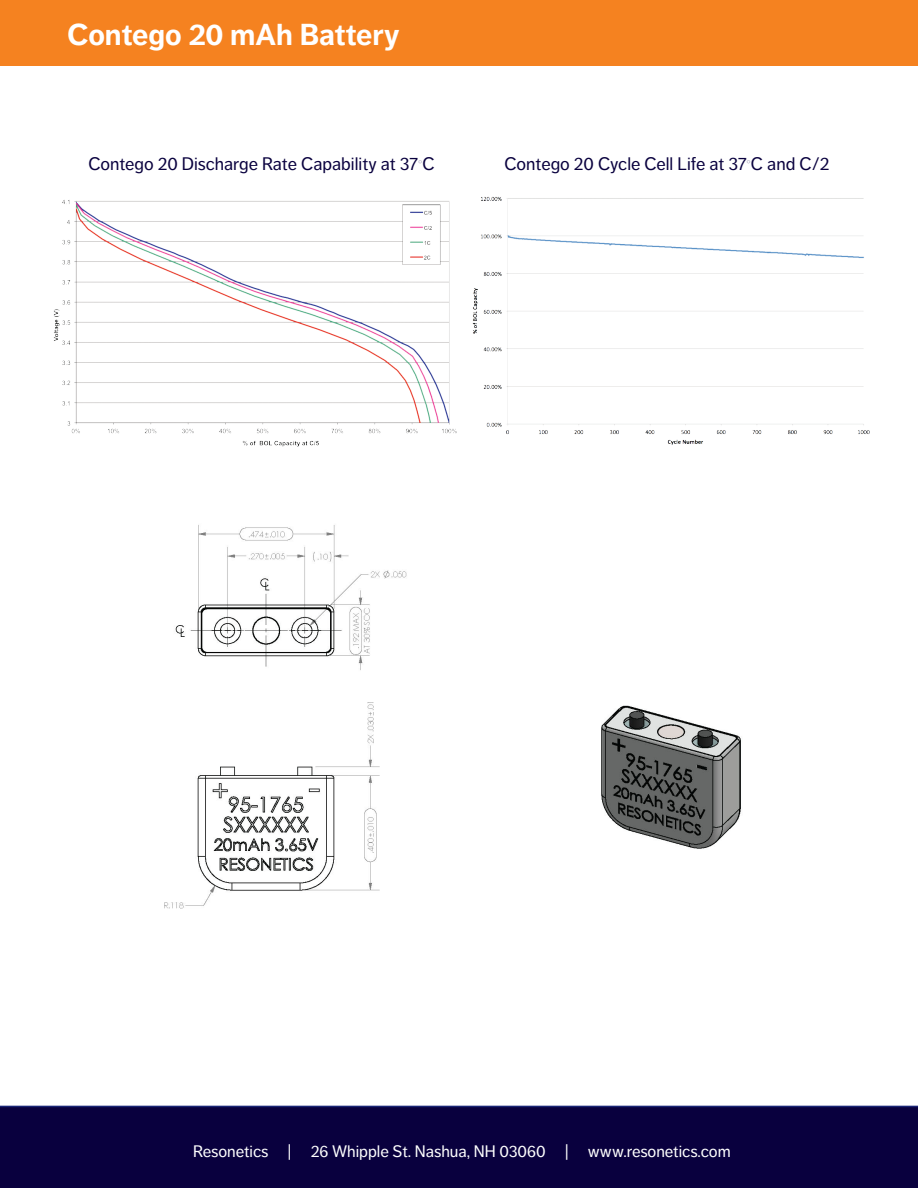
<style>
.page{position:relative;width:918px;height:1188px;background:#fff}
.page>*{position:absolute;margin:0;border:0;box-sizing:border-box;transform-origin:0 0}
.t1{font:700 30px "Dagny Pro";color:#fff}
.t2{font:18px "Dagny Pro";color:#09003e}
.t3{font:16.5px "Dagny Pro";color:#fff}
.s1{font-weight:100;font-size:13.5px;color:#534d78}
</style>
<div class="page">
<div style="left:0;top:1106px;width:918px;height:82px;background:#09003e"></div>
<div style="left:0;top:0;width:918px;height:66px;background:#f58220"></div>
<img style="left:164px;top:525px;width:577px;height:384px">
<div style="left:404px;top:873px;width:432px;height:167px;background:#fff"></div>
<img style="left:54px;top:200px;width:395px;height:247px">
<img style="left:449px;top:196px;width:421px;height:249px">
<p class="t1" style="left:68px;top:17px;width:334px">Contego 20 mAh Battery</p>
<p class="t2" style="left:88px;top:154px;width:348px">Contego 20 Discharge Rate Capability at 37<span class="s1">°</span>C</p>
<p class="t2" style="left:505px;top:154px;width:326px">Contego 20 Cycle Cell Life at 37<span class="s1">°</span>C and C/2</p>
<p class="t3" style="left:193px;top:1142px;width:539px">Resonetics | 26 Whipple St. Nashua, NH 03060 | www.resonetics.com</p>
</div>
